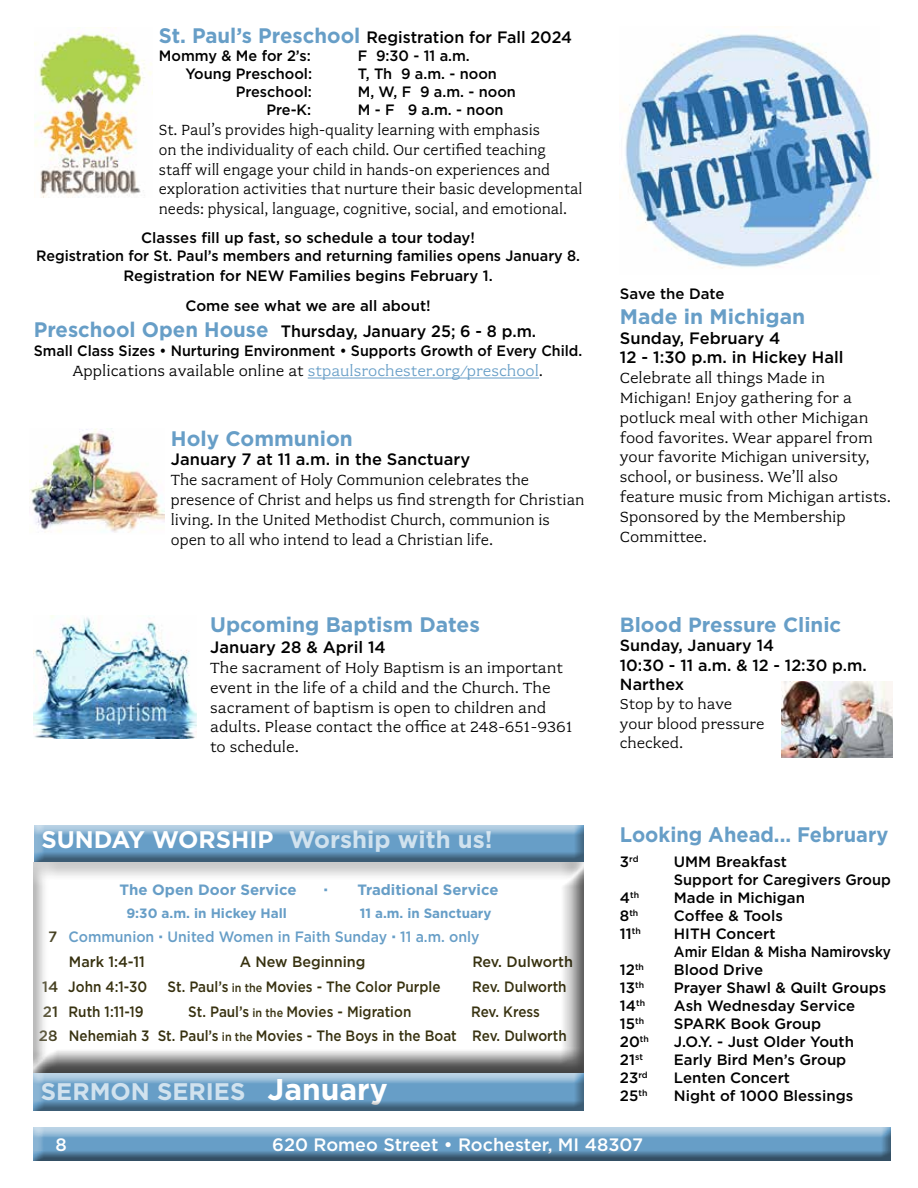
<style>
.page{position:relative;width:918px;height:1188px;background:#fff}
.page>*{position:absolute;margin:0;border:0;box-sizing:border-box;transform-origin:0 0}
.t1{font:700 24px "Gotham";color:#d1e2ee}
.t2{font:700 21px "Gotham";color:#679ec7}
.t3{font:700 21px "Gotham";color:#679ec7;scale:.95 1}
.t4{font:700 20.55px "Gotham";color:#679ec7}
.t5{font:500 18px "Gotham";color:#fff}
.t6{font:16.5px/19.8px "Fairplex Wide OT";color:#000}
.t7{font:16.5px/19.8px "Fairplex Wide OT";color:#000;scale:.94 1}
.t8{font:16.5px/19.8px "Fairplex Wide OT";color:#000;scale:.96 1}
.t9{font:500 16.5px/19.8px "Gotham";color:#000}
.t10{font:500 16.2px/19.4px "Gotham";color:#000}
.t11{font:16.2px/19.4px "Fairplex Wide OT";color:#000}
.t12{font:500 15px/18px "Gotham";color:#000}
.t13{font:500 15px/24.8px "Gotham";color:#37310f;scale:.9 1}
.t14{font:500 15px "Gotham";color:#000;scale:.95 1}
.t15{font:500 15px/24.8px "Gotham";color:#679ec7;scale:.94 1}
.t16{font:700 15px "Gotham";color:#679ec7}
.t17{font:500 15px "Gotham";color:#37310f;scale:.96 1}
.t18{font:500 15px "Gotham";color:#37310f}
.t19{font:700 13.5px "Gotham";color:#679ec7}
.t20{font:500 8.7px "Gotham";color:#000}
.s1{font-weight:700;font-size:21px;color:#679ec7}
.s2{color:#679ec7}
.s3{color:#fff}
.s4{font-size:16.5px}
.s5{font-weight:700;font-size:16.5px}
.s6{color:#37310f}
.s7{font-size:12px}
.s8{font-size:30px;color:#fff}
.s9{font-size:15px}
</style>
<div class="page">
<div style="left:29px;top:1126px;width:862px;height:34px;background:#bbd4e6"></div>
<div style="left:29px;top:1128px;width:862px;height:34px;background:#000;opacity:.5"></div>
<img style="left:34px;top:27px;width:118px;height:170px">
<div style="left:28px;top:1073px;width:557px;height:39px;background:#000;opacity:.42"></div>
<div style="left:28px;top:825px;width:557px;height:38px;background:#000;opacity:.42"></div>
<div style="left:31px;top:862px;width:560px;height:214px;background:#000;opacity:.5"></div>
<img style="left:29px;top:429px;width:135px;height:104px">
<img style="left:782px;top:681px;width:111px;height:76px">
<img style="left:34px;top:615px;width:163px;height:123px">
<hr style="left:308px;top:378px;width:231px;height:1px;background:#679ec7">
<img style="left:620px;top:34px;width:259px;height:235px">
<p class="t9" style="left:159px;top:27px;width:415px"><span class="s1">St. Paul’s Preschool</span> Registration for Fall 2024</p>
<p class="t12" style="left:159px;top:47px;width:154px">Mommy &amp; Me for 2’s:</p>
<p class="t12" style="left:358px;top:47px;width:114px">F 9:30 - 11 a.m.</p>
<p class="t12" style="left:185px;top:65px;width:128px">Young Preschool:</p>
<p class="t12" style="left:358px;top:65px;width:141px">T, Th 9 a.m. - noon</p>
<p class="t12" style="left:236px;top:83px;width:78px">Preschool:</p>
<p class="t12" style="left:358px;top:83px;width:160px">M, W, F 9 a.m. - noon</p>
<p class="t12" style="left:266px;top:101px;width:46px">Pre-K:</p>
<p class="t12" style="left:358px;top:101px;width:147px">M - F 9 a.m. - noon</p>
<p class="t7" style="left:159px;top:120px;width:452px">St. Paul’s provides high-quality learning with emphasis<br>on the individuality of each child. Our certified teaching staff will engage your child in hands-on experiences and exploration activities that nurture their basic developmental needs: physical, language, cognitive, social, and emotional.</p>
<p class="t12" style="left:36px;top:229px;width:546px;text-align:center">Classes fill up fast, so schedule a tour today!<br>Registration for St. Paul’s members and returning families opens January 8.</p>
<p class="t12" style="left:123px;top:260px;width:371px;line-height:30.6px;text-align:center">Registration for NEW Families begins February 1.<br>Come see what we are all about!</p>
<p class="t9" style="left:34px;top:321px;width:504px"><span class="s1">Preschool Open House</span> Thursday, January 25; 6 - 8 p.m.</p>
<p class="t14" style="left:34px;top:341px;width:579px">Small Class Sizes • Nurturing Environment • Supports Growth of Every Child.</p>
<p class="t6" style="left:73px;top:361px;width:472px">Applications available online at <span class="s2">stpaulsrochester.org/preschool</span>.</p>
<h2 class="t2" style="left:171px;top:424px;width:183px">Holy Communion</h2>
<p class="t9" style="left:171px;top:449px;width:301px">January 7 at 11 a.m. in the Sanctuary</p>
<p class="t8" style="left:171px;top:470px;width:432px">The sacrament of Holy Communion celebrates the presence of Christ and helps us find strength for Christian living. In the United Methodist Church, communion is open to all who intend to lead a Christian life.</p>
<h2 class="t2" style="left:210px;top:611px;width:271px">Upcoming Baptism Dates</h2>
<p class="t9" style="left:210px;top:637px;width:177px">January 28 &amp; April 14</p>
<p class="t6" style="left:210px;top:658px;width:364px">The sacrament of Holy Baptism is an important event in the life of a child and the Church. The sacrament of baptism is open to children and adults. Please contact the office at 248-651-9361 to schedule.</p>
<h1 class="t1" style="left:41px;top:824px;width:453px"><span class="s3">SUNDAY WORSHIP</span> Worship with us!</h1>
<p class="t16" style="left:119px;top:880px;width:179px">The Open Door Service</p>
<p class="t16" style="left:324px;top:880px;width:176px"><span class="s4">·</span> Traditional Service</p>
<p class="t19" style="left:126px;top:904px;width:162px">9:30 a.m. in Hickey Hall</p>
<p class="t19" style="left:360px;top:904px;width:133px">11 a.m. in Sanctuary</p>
<p class="t18" style="left:48px;top:927px;width:11px">7</p>
<p class="t15" style="left:69px;top:924px;width:439px">Communion <span class="s5">·</span> United Women in Faith Sunday <span class="s5">·</span> 11 a.m. only<br><span class="s6">Mark 1:4-11</span></p>
<p class="t17" style="left:240px;top:952px;width:132px">A New Beginning</p>
<p class="t17" style="left:472px;top:952px;width:106px">Rev. Dulworth</p>
<p class="t18" style="left:42px;top:977px;width:18px">14</p>
<p class="t13" style="left:68px;top:974px;width:89px">John 4:1-30</p>
<p class="t13" style="left:168px;top:974px;width:305px">St. Paul’s <span class="s7">in the</span> Movies - The Color Purple</p>
<p class="t13" style="left:472px;top:974px;width:106px">Rev. Dulworth</p>
<p class="t18" style="left:43px;top:1002px;width:102px">21 Ruth 1:11-19</p>
<p class="t13" style="left:188px;top:999px;width:249px">St. Paul’s <span class="s7">in the</span> Movies - Migration</p>
<p class="t13" style="left:39px;top:999px;width:588px;text-indent:432px">Rev. Kress<br>28 Nehemiah 3 St. Paul’s <span class="s7">in the</span> Movies - The Boys in the Boat Rev. Dulworth</p>
<h1 class="t1" style="left:41px;top:1076px;width:348px">SERMON SERIES <span class="s8">January</span></h1>
<p class="t12" style="left:620px;top:284px;width:106px">Save the Date</p>
<h2 class="t2" style="left:620px;top:302px;width:187px">Made in Michigan</h2>
<p class="t9" style="left:620px;top:328px;width:225px">Sunday, February 4<br>12 - 1:30 p.m. in Hickey Hall</p>
<p class="t6" style="left:620px;top:368px;width:273px">Celebrate all things Made in<br>Michigan! Enjoy gathering for a potluck meal with other Michigan food favorites. Wear apparel from your favorite Michigan university, school, or business. We’ll also feature music from Michigan artists.<br>Sponsored by the Membership<br>Committee.</p>
<h3 class="t4" style="left:620px;top:611px;width:223px">Blood Pressure Clinic</h3>
<p class="t10" style="left:620px;top:636px;width:249px">Sunday, January 14<br>10:30 - 11 a.m. &amp; 12 - 12:30 p.m.<br>Narthex</p>
<p class="t11" style="left:620px;top:695px;width:146px">Stop by to have your blood pressure checked.</p>
<h2 class="t3" style="left:620px;top:820px;width:284px">Looking Ahead... February</h2>
<p class="t20" style="left:620px;top:853px;width:20px"><span class="s9">3</span>rd</p>
<p class="t12" style="left:674px;top:852px;width:218px">UMM Breakfast<br>Support for Caregivers Group</p>
<p class="t20" style="left:620px;top:889px;width:21px"><span class="s9">4</span>th</p>
<p class="t12" style="left:674px;top:888px;width:133px">Made in Michigan</p>
<p class="t20" style="left:620px;top:907px;width:20px"><span class="s9">8</span>th</p>
<p class="t12" style="left:674px;top:906px;width:110px">Coffee &amp; Tools</p>
<p class="t12" style="left:620px;top:924px;width:22px">11<sup>th</sup></p>
<p class="t12" style="left:674px;top:924px;width:219px">HITH Concert<br>Amir Eldan &amp; Misha Namirovsky</p>
<p class="t12" style="left:620px;top:960px;width:26px">12<sup>th</sup></p>
<p class="t12" style="left:674px;top:960px;width:91px">Blood Drive</p>
<p class="t12" style="left:620px;top:978px;width:26px">13<sup>th</sup></p>
<p class="t12" style="left:674px;top:978px;width:214px">Prayer Shawl &amp; Quilt Groups</p>
<p class="t12" style="left:620px;top:996px;width:27px">14<sup>th</sup></p>
<p class="t12" style="left:674px;top:996px;width:183px">Ash Wednesday Service</p>
<p class="t12" style="left:620px;top:1014px;width:26px">15<sup>th</sup></p>
<p class="t12" style="left:674px;top:1014px;width:149px">SPARK Book Group</p>
<p class="t12" style="left:620px;top:1032px;width:31px">20<sup>th</sup></p>
<p class="t12" style="left:674px;top:1032px;width:182px">J.O.Y. - Just Older Youth</p>
<p class="t12" style="left:620px;top:1050px;width:25px">21<sup>st</sup></p>
<p class="t12" style="left:674px;top:1050px;width:174px">Early Bird Men’s Group</p>
<p class="t12" style="left:620px;top:1068px;width:29px">23<sup>rd</sup></p>
<p class="t12" style="left:674px;top:1068px;width:118px">Lenten Concert</p>
<p class="t12" style="left:620px;top:1086px;width:29px">25<sup>th</sup></p>
<p class="t12" style="left:674px;top:1086px;width:181px">Night of 1000 Blessings</p>
<p class="t5" style="left:55px;top:1133px;width:13px">8</p>
<p class="t5" style="left:272px;top:1133px;width:372px">620 Romeo Street • Rochester, MI 48307</p>
</div>
